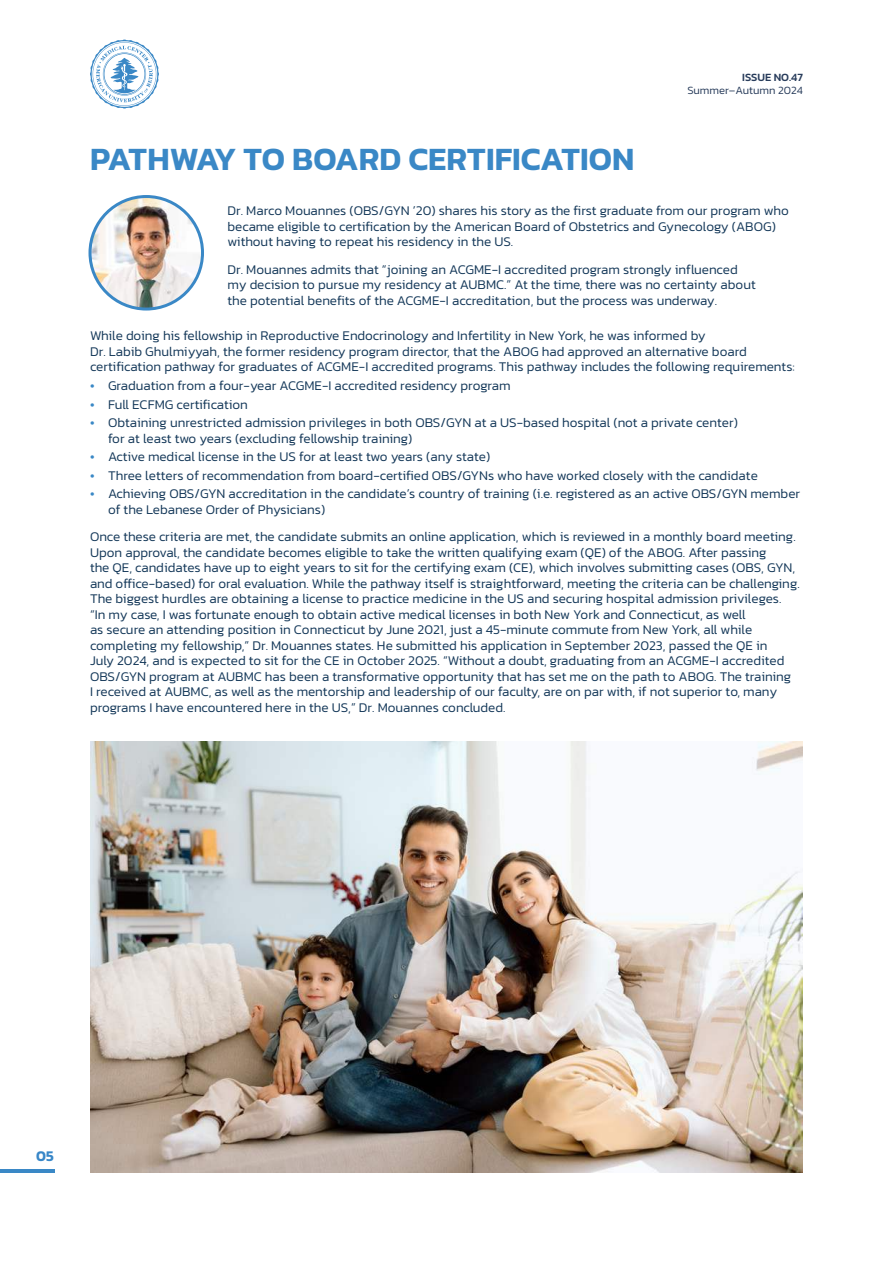
<style>
.page{position:relative;width:893px;height:1263px;background:#fff}
.page>*{position:absolute;margin:0;border:0;box-sizing:border-box;transform-origin:0 0}
.t1{font:600 33px "Kanit";color:#3a88c6}
.t2{font:600 15px "Kanit";color:#3887c8}
.t3{font:300 13.5px/15.6px "Kanit";color:#143859}
.t4{font:300 11.25px "Kanit";color:#283c5b}
.t5{font:500 11.25px "Kanit";color:#283c5b}
.s1{font-weight:400;color:#3a88c6}
</style>
<div class="page">
<hr style="left:0;top:1169px;width:54px;height:3px;background:#3a88c6">
<svg style="left:90px;top:40px;width:69px;height:69px"></svg>
<img style="left:90px;top:197px;width:112px;height:112px;border-radius:56px">
<div style="left:89px;top:195px;width:115px;height:116px;border:3px solid #3a88c6;border-radius:50%"></div>
<img style="left:90px;top:742px;width:713px;height:431px">
<p class="t5" style="left:742px;top:71px;width:62px">ISSUE NO.47</p>
<p class="t4" style="left:687px;top:84px;width:117px">Summer–Autumn 2024</p>
<h1 class="t1" style="left:90px;top:140px;width:546px">PATHWAY TO BOARD CERTIFICATION</h1>
<p class="t3" style="left:227px;top:204px;width:563px">Dr. Marco Mouannes (OBS/GYN ’20) shares his story as the first graduate from our program who became eligible to certification by the American Board of Obstetrics and Gynecology (ABOG) without having to repeat his residency in the US.</p>
<p class="t3" style="left:227px;top:263px;width:530px">Dr. Mouannes admits that “joining an ACGME-I accredited program strongly influenced my decision to pursue my residency at AUBMC.” At the time, there was no certainty about the potential benefits of the ACGME-I accreditation, but the process was underway.</p>
<p class="t3" style="left:90px;top:329px;width:706px">While doing his fellowship in Reproductive Endocrinology and Infertility in New York, he was informed by<br>Dr. Labib Ghulmiyyah, the former residency program director, that the ABOG had approved an alternative board certification pathway for graduates of ACGME-I accredited programs. This pathway includes the following requirements:</p>
<p class="t3" style="left:90px;top:379px;width:422px"><span class="s1">•</span> Graduation from a four-year ACGME-I accredited residency program</p>
<p class="t3" style="left:90px;top:397px;width:159px"><span class="s1">•</span> Full ECFMG certification</p>
<p class="t3" style="left:108px;top:416px;width:631px;text-indent:-18px"><span class="s1">•</span> Obtaining unrestricted admission privileges in both OBS/GYN at a US-based hospital (not a private center) for at least two years (excluding fellowship training)</p>
<p class="t3" style="left:90px;top:450px;width:402px"><span class="s1">•</span> Active medical license in the US for at least two years (any state)</p>
<p class="t3" style="left:90px;top:468px;width:669px"><span class="s1">•</span> Three letters of recommendation from board-certified OBS/GYNs who have worked closely with the candidate</p>
<p class="t3" style="left:108px;top:487px;width:694px;text-indent:-18px"><span class="s1">•</span> Achieving OBS/GYN accreditation in the candidate’s country of training (i.e. registered as an active OBS/GYN member of the Lebanese Order of Physicians)</p>
<p class="t3" style="left:90px;top:530px;width:711px">Once these criteria are met, the candidate submits an online application, which is reviewed in a monthly board meeting.<br>Upon approval, the candidate becomes eligible to take the written qualifying exam (QE) of the ABOG. After passing<br>the QE, candidates have up to eight years to sit for the certifying exam (CE), which involves submitting cases (OBS, GYN, and office-based) for oral evaluation. While the pathway itself is straightforward, meeting the criteria can be challenging.<br>The biggest hurdles are obtaining a license to practice medicine in the US and securing hospital admission privileges. “In my case, I was fortunate enough to obtain active medical licenses in both New York and Connecticut, as well<br>as secure an attending position in Connecticut by June 2021, just a 45-minute commute from New York, all while completing my fellowship,” Dr. Mouannes states. He submitted his application in September 2023, passed the QE in<br>July 2024, and is expected to sit for the CE in October 2025. “Without a doubt, graduating from an ACGME-I accredited OBS/GYN program at AUBMC has been a transformative opportunity that has set me on the path to ABOG. The training<br>I received at AUBMC, as well as the mentorship and leadership of our faculty, are on par with, if not superior to, many programs I have encountered here in the US,” Dr. Mouannes concluded.</p>
<p class="t2" style="left:36px;top:1147px;width:19px">05</p>
</div>
